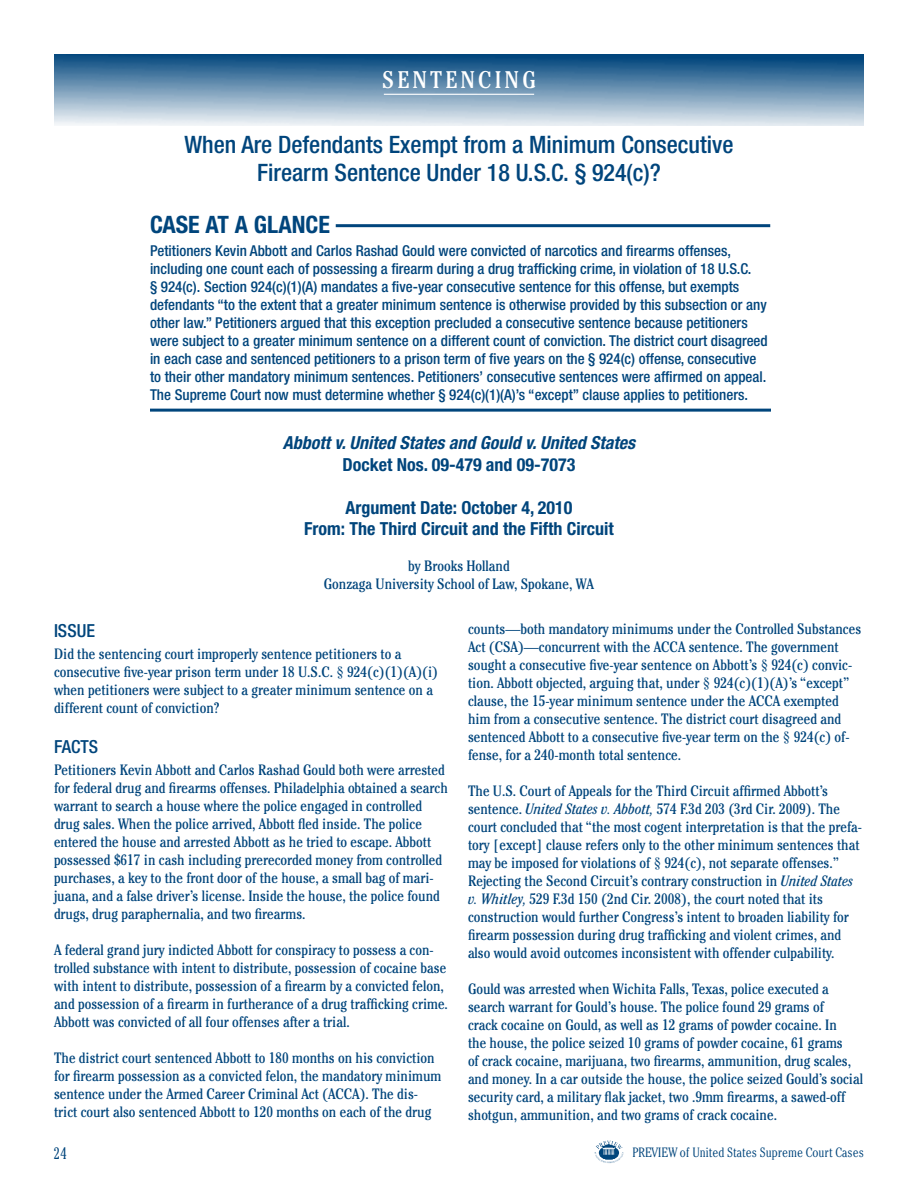
<style>
.page{position:relative;width:918px;height:1188px;background:#fff}
.page>*{position:absolute;margin:0;border:0;box-sizing:border-box;transform-origin:0 0}
.t1{font:500 condensed 24px/28.8px "Helvetica Neue";color:#00457c;text-align:center}
.t2{font:700 condensed 24px "Helvetica Neue";color:#00457c}
.t3{font:condensed 24px "Cheltenham";letter-spacing:.13em;color:#fff}
.t4{font:700 condensed 18px/21.6px "Helvetica Neue";color:#00457c;text-align:center}
.t5{font:italic 700 condensed 18px "Helvetica Neue";color:#00457c}
.t6{font:500 condensed 18px "Helvetica Neue";color:#00457c}
.t7{font:300 condensed 16.5px "Cheltenham";color:#00457c}
.t8{font:condensed 15px/18px "Cheltenham";color:#00457c}
.t9{font:500 condensed 15px/18px "Helvetica Neue";color:#00457c}
.t10{font:300 condensed 13.5px "Cheltenham";color:#00457c}
.s1{font-style:italic}
</style>
<div class="page">
<div style="left:54px;top:54px;width:810px;height:72px;background:linear-gradient(to bottom,#004179,#e9eff3)"></div>
<svg style="left:594px;top:1140px;width:30px;height:23px"></svg>
<hr style="left:150px;top:409px;width:621px;height:3px;background:#00457c">
<hr style="left:336px;top:224px;width:434px;height:3px;background:#00457c">
<hr style="left:384px;top:94px;width:150px;height:1px;background:#fff">
<h1 class="t3" style="left:382px;top:65px;width:155px">SENTENCING</h1>
<h1 class="t1" style="left:185px;top:129px;width:550px">When Are Defendants Exempt from a Minimum Consecutive<br>Firearm Sentence Under 18 U.S.C. § 924(c)?</h1>
<h1 class="t2" style="left:150px;top:210px;width:181px">CASE AT A GLANCE</h1>
<p class="t9" style="left:150px;top:241px;width:619px">Petitioners Kevin Abbott and Carlos Rashad Gould were convicted of narcotics and firearms offenses, including one count each of possessing a firearm during a drug trafficking crime, in violation of 18 U.S.C.<br>§ 924(c). Section 924(c)(1)(A) mandates a five-year consecutive sentence for this offense, but exempts defendants “to the extent that a greater minimum sentence is otherwise provided by this subsection or any other law.” Petitioners argued that this exception precluded a consecutive sentence because petitioners were subject to a greater minimum sentence on a different count of conviction. The district court disagreed in each case and sentenced petitioners to a prison term of five years on the § 924(c) offense, consecutive to their other mandatory minimum sentences. Petitioners’ consecutive sentences were affirmed on appeal.<br>The Supreme Court now must determine whether § 924(c)(1)(A)’s “except” clause applies to petitioners.</p>
<p class="t5" style="left:283px;top:432px;width:354px">Abbott v. United States and Gould v. United States</p>
<p class="t4" style="left:343px;top:453px;width:234px">Docket Nos. 09-479 and 09-7073</p>
<p class="t4" style="left:304px;top:496px;width:311px">Argument Date: October 4, 2010<br>From: The Third Circuit and the Fifth Circuit</p>
<p class="t8" style="left:324px;top:557px;width:272px;text-align:center">by Brooks Holland<br>Gonzaga University School of Law, Spokane, WA</p>
<p class="t6" style="left:54px;top:619px;width:43px">ISSUE</p>
<p class="t8" style="left:54px;top:645px;width:386px">Did the sentencing court improperly sentence petitioners to a consecutive five-year prison term under 18 U.S.C. § 924(c)(1)(A)(i) when petitioners were subject to a greater minimum sentence on a different count of conviction?</p>
<p class="t6" style="left:54px;top:736px;width:46px">FACTS</p>
<p class="t8" style="left:54px;top:761px;width:395px">Petitioners Kevin Abbott and Carlos Rashad Gould both were arrested for federal drug and firearms offenses. Philadelphia obtained a search warrant to search a house where the police engaged in controlled drug sales. When the police arrived, Abbott fled inside. The police entered the house and arrested Abbott as he tried to escape. Abbott possessed $617 in cash including prerecorded money from controlled purchases, a key to the front door of the house, a small bag of mari&shy;juana, and a false driver’s license. Inside the house, the police found drugs, drug paraphernalia, and two firearms.</p>
<p class="t8" style="left:54px;top:941px;width:395px">A federal grand jury indicted Abbott for conspiracy to possess a con&shy;trolled substance with intent to distribute, possession of cocaine base with intent to distribute, possession of a firearm by a convicted felon, and possession of a firearm in furtherance of a drug trafficking crime.<br>Abbott was convicted of all four offenses after a trial.</p>
<p class="t8" style="left:54px;top:1049px;width:389px">The district court sentenced Abbott to 180 months on his conviction for firearm possession as a convicted felon, the mandatory minimum sentence under the Armed Career Criminal Act (ACCA). The dis&shy;trict court also sentenced Abbott to 120 months on each of the drug</p>
<p class="t8" style="left:468px;top:620px;width:395px">counts—both mandatory minimums under the Controlled Substances Act (CSA)—concurrent with the ACCA sentence. The government sought a consecutive five-year sentence on Abbott’s § 924(c) convic&shy;tion. Abbott objected, arguing that, under § 924(c)(1)(A)’s “except” clause, the 15-year minimum sentence under the ACCA exempted him from a consecutive sentence. The district court disagreed and sentenced Abbott to a consecutive five-year term on the § 924(c) of&shy;fense, for a 240-month total sentence.</p>
<p class="t8" style="left:468px;top:782px;width:396px">The U.S. Court of Appeals for the Third Circuit affirmed Abbott’s sentence. <span class="s1">United States v. Abbott,</span> 574 F.3d 203 (3rd Cir. 2009). The court concluded that “the most cogent interpretation is that the prefa&shy;tory [except] clause refers only to the other minimum sentences that may be imposed for violations of § 924(c), not separate offenses.” Rejecting the Second Circuit’s contrary construction in <span class="s1">United States v. Whitley,</span> 529 F.3d 150 (2nd Cir. 2008), the court noted that its construction would further Congress’s intent to broaden liability for firearm possession during drug trafficking and violent crimes, and also would avoid outcomes inconsistent with offender culpability.</p>
<p class="t8" style="left:468px;top:980px;width:397px">Gould was arrested when Wichita Falls, Texas, police executed a search warrant for Gould’s house. The police found 29 grams of<br>crack cocaine on Gould, as well as 12 grams of powder cocaine. In<br>the house, the police seized 10 grams of powder cocaine, 61 grams<br>of crack cocaine, marijuana, two firearms, ammunition, drug scales, and money. In a car outside the house, the police seized Gould’s social security card, a military flak jacket, two .9mm firearms, a sawed-off shotgun, ammunition, and two grams of crack cocaine.</p>
<p class="t7" style="left:54px;top:1144px;width:14px">24</p>
<p class="t10" style="left:632px;top:1144px;width:233px">PREVIEW of United States Supreme Court Cases</p>
</div>
